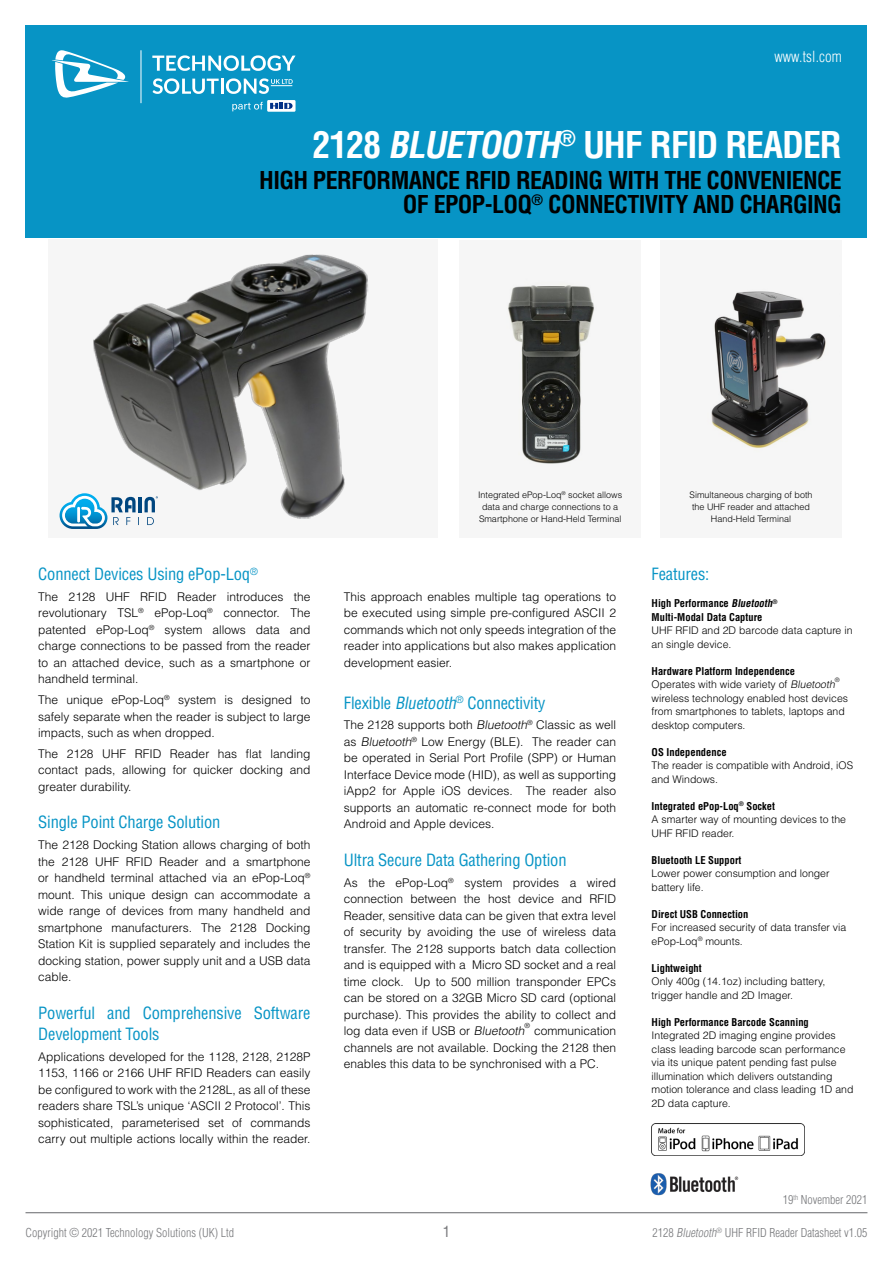
<style>
.page{position:relative;width:893px;height:1263px;background:#fff}
.page>*{position:absolute;margin:0;border:0;box-sizing:border-box;transform-origin:0 0}
.t1{font:700 condensed 36px "Helvetica LT Std";letter-spacing:-.03em;color:#fff}
.t2{font:700 condensed 24px/24px "Helvetica LT Std";letter-spacing:-.025em;color:#000;text-align:right}
.t3{font:condensed 16.5px/21px "Helvetica LT Std";letter-spacing:-.01em;color:#0794c5}
.t4{font:300 condensed 15px "Helvetica LT Std";letter-spacing:.01em;color:#fff}
.t5{font:condensed 15px "Helvetica LT Std";color:#77787b}
.t6{font:300 12px/16.5px "Helvetica LT Std";color:#000;text-align:justify}
.t7{font:300 condensed 12px "Helvetica LT Std";color:#77787b}
.t8{font:300 10.5px/13.5px "Helvetica LT Std";color:#000}
.t9{font:700 condensed 10.5px/13.5px "Helvetica LT Std";color:#000}
.t10{font:300 9px/12px "Helvetica LT Std";color:#000;text-align:center}
.t11{font:300 7.05px "Helvetica LT Std";color:#000}
.t12{font:300 6.15px "Helvetica LT Std";color:#000}
.s1{font-style:italic}
.s2{font-weight:300;font-stretch:normal}
.s3{font-weight:300;font-style:italic;font-stretch:normal}
.s4{font-weight:700;font-stretch:condensed}
</style>
<div class="page">
<hr style="left:26px;top:1212px;width:841px;height:1px;background:#77787b">
<div style="left:459px;top:240px;width:182px;height:298px;background:#f6f6f6"></div>
<div style="left:660px;top:240px;width:182px;height:298px;background:#f6f6f6"></div>
<div style="left:49px;top:239px;width:389px;height:299px;background:#f6f6f6"></div>
<img style="left:93px;top:254px;width:275px;height:265px">
<img style="left:650px;top:1173px;width:89px;height:23px">
<img style="left:711px;top:291px;width:115px;height:157px">
<img style="left:508px;top:285px;width:86px;height:179px">
<img style="left:651px;top:1123px;width:153px;height:32px">
<div style="left:26px;top:26px;width:841px;height:212px;background:#0794c5"></div>
<div style="left:267px;top:100px;width:29px;height:12px;background:#fff"></div>
<svg style="left:270px;top:103px;width:23px;height:6px"></svg>
<svg style="left:232px;top:102px;width:31px;height:9px"></svg>
<svg style="left:52px;top:50px;width:77px;height:48px"></svg>
<svg style="left:152px;top:55px;width:144px;height:16px"></svg>
<hr style="left:141px;top:50px;width:1px;height:53px;background:#fff">
<svg style="left:153px;top:78px;width:140px;height:16px"></svg>
<svg style="left:60px;top:493px;width:98px;height:36px"></svg>
<p class="t4" style="left:774px;top:47px;width:69px">www.tsl.com</p>
<h1 class="t1" style="left:312px;top:123px;width:531px">2128 <span class="s1">BLUETOOTH</span><sup>®</sup> UHF RFID READER</h1>
<h2 class="t2" style="left:259px;top:168px;width:584px">HIGH PERFORMANCE RFID READING WITH THE CONVENIENCE<br>OF EPOP-LOQ<sup>®</sup> CONNECTIVITY AND CHARGING</h2>
<h3 class="t3" style="left:38px;top:563px;width:221px">Connect Devices Using ePop-Loq<sup>®</sup></h3>
<p class="t6" style="left:38px;top:588px;width:274px">The 2128 UHF RFID Reader introduces the revolutionary TSL<sup>®</sup> ePop-Loq<sup>®</sup> connector. The patented ePop-Loq<sup>®</sup> system allows data and charge connections to be passed from the reader to an attached device, such as a smartphone or handheld terminal.</p>
<p class="t6" style="left:38px;top:691px;width:274px">The unique ePop-Loq<sup>®</sup> system is designed to safely separate when the reader is subject to large impacts, such as when dropped.</p>
<p class="t6" style="left:38px;top:745px;width:274px">The 2128 UHF RFID Reader has flat landing contact pads, allowing for quicker docking and greater durability.</p>
<h3 class="t3" style="left:38px;top:812px;width:184px">Single Point Charge Solution</h3>
<p class="t6" style="left:38px;top:837px;width:274px">The 2128 Docking Station allows charging of both the 2128 UHF RFID Reader and a smartphone or handheld terminal attached via an ePop-Loq<sup>® </sup>mount. This unique design can accommodate a wide range of devices from many handheld and smartphone manufacturers. The 2128 Docking Station Kit is supplied separately and includes the docking station, power supply unit and a USB data cable.</p>
<h3 class="t3" style="left:38px;top:1002px;width:274px">Powerful and Comprehensive Software<br>Development Tools</h3>
<p class="t6" style="left:38px;top:1048px;width:274px">Applications developed for the 1128, 2128, 2128P 1153, 1166 or 2166 UHF RFID Readers can easily be configured to work with the 2128L, as all of these readers share TSL’s unique ‘ASCII 2 Protocol’. This sophisticated, parameterised set of commands carry out multiple actions locally within the reader.</p>
<p class="t10" style="left:478px;top:489px;width:146px">Integrated ePop-Loq<sup>®</sup> socket allows data and charge connections to a<br>Smartphone or Hand-Held Terminal</p>
<p class="t6" style="left:344px;top:588px;width:274px">This approach enables multiple tag operations to be executed using simple pre-configured ASCII 2 commands which not only speeds integration of the reader into applications but also makes application development easier.</p>
<h3 class="t3" style="left:344px;top:692px;width:203px">Flexible <span class="s1">Bluetooth</span><sup>®</sup> Connectivity</h3>
<p class="t6" style="left:344px;top:717px;width:274px">The 2128 supports both <span class="s1">Bluetooth</span><sup>®</sup> Classic as well as <span class="s1">Bluetooth</span><sup>®</sup> Low Energy (BLE). The reader can be operated in Serial Port Profile (SPP) or Human Interface Device mode (HID), as well as supporting iApp2 for Apple iOS devices. The reader also supports an automatic re-connect mode for both Android and Apple devices.</p>
<h3 class="t3" style="left:344px;top:849px;width:224px">Ultra Secure Data Gathering Option</h3>
<p class="t6" style="left:344px;top:874px;width:274px">As the ePop-Loq<sup>®</sup> system provides a wired connection between the host device and RFID Reader, sensitive data can be given that extra level of security by avoiding the use of wireless data transfer. The 2128 supports batch data collection and is equipped with a Micro SD socket and a real time clock. Up to 500 million transponder EPCs can be stored on a 32GB Micro SD card (optional purchase). This provides the ability to collect and log data even if USB or <span class="s1">Bluetooth</span></p>
<p class="t11" style="left:525px;top:1021px;width:7px">®</p>
<p class="t6" style="left:344px;top:1022px;width:274px;text-indent:190px">communication channels are not available. Docking the 2128 then enables this data to be synchronised with a PC.</p>
<p class="t7" style="left:26px;top:1225px;width:210px">Copyright © 2021 Technology Solutions (UK) Ltd</p>
<p class="t5" style="left:443px;top:1222px;width:9px">1</p>
<p class="t10" style="left:689px;top:489px;width:125px">Simultaneous charging of both the UHF reader and attached<br>Hand-Held Terminal</p>
<h3 class="t3" style="left:652px;top:563px;width:59px">Features:</h3>
<p class="t9" style="left:652px;top:596px;width:127px">High Performance <span class="s1">Bluetooth</span><sup>®<br></sup>Multi-Modal Data Capture</p>
<p class="t8" style="left:652px;top:623px;width:202px">UHF RFID and 2D barcode data capture in an single device.</p>
<p class="t9" style="left:652px;top:664px;width:187px">Hardware Platform Independence<br><span class="s2">Operates with wide variety of</span> <span class="s3">Bluetooth</span></p>
<p class="t12" style="left:835px;top:676px;width:6px">®</p>
<p class="t8" style="left:652px;top:691px;width:198px">wireless technology enabled host devices from smartphones to tablets, laptops and desktop computers.</p>
<p class="t9" style="left:652px;top:745px;width:76px">OS Independence</p>
<p class="t8" style="left:652px;top:758px;width:203px">The reader is compatible with Android, iOS and Windows.</p>
<p class="t8" style="left:652px;top:799px;width:196px"><span class="s4">Integrated ePop-Loq</span><sup>®</sup> <span class="s4">Socket<br></span>A smarter way of mounting devices to the<br>UHF RFID reader.</p>
<p class="t9" style="left:652px;top:853px;width:91px">Bluetooth LE Support</p>
<p class="t8" style="left:652px;top:866px;width:179px">Lower power consumption and longer battery life.</p>
<p class="t9" style="left:652px;top:907px;width:98px">Direct USB Connection</p>
<p class="t8" style="left:652px;top:920px;width:196px">For increased security of data transfer via ePop-Loq<sup>®</sup> mounts.</p>
<p class="t9" style="left:652px;top:961px;width:52px">Lightweight</p>
<p class="t8" style="left:652px;top:974px;width:175px">Only 400g (14.1oz) including battery, trigger handle and 2D Imager.</p>
<p class="t9" style="left:652px;top:1015px;width:159px">High Performance Barcode Scanning</p>
<p class="t8" style="left:652px;top:1028px;width:203px">Integrated 2D imaging engine provides class leading barcode scan performance via its unique patent pending fast pulse illumination which delivers outstanding motion tolerance and class leading 1D and 2D data capture.</p>
<p class="t7" style="left:783px;top:1192px;width:86px">19<sup>th</sup> November 2021</p>
<p class="t7" style="left:653px;top:1225px;width:216px">2 1 2 8 <span class="s1">Bluetooth</span><sup>®</sup> UHF RFID Reader Datasheet v1.05</p>
</div>
